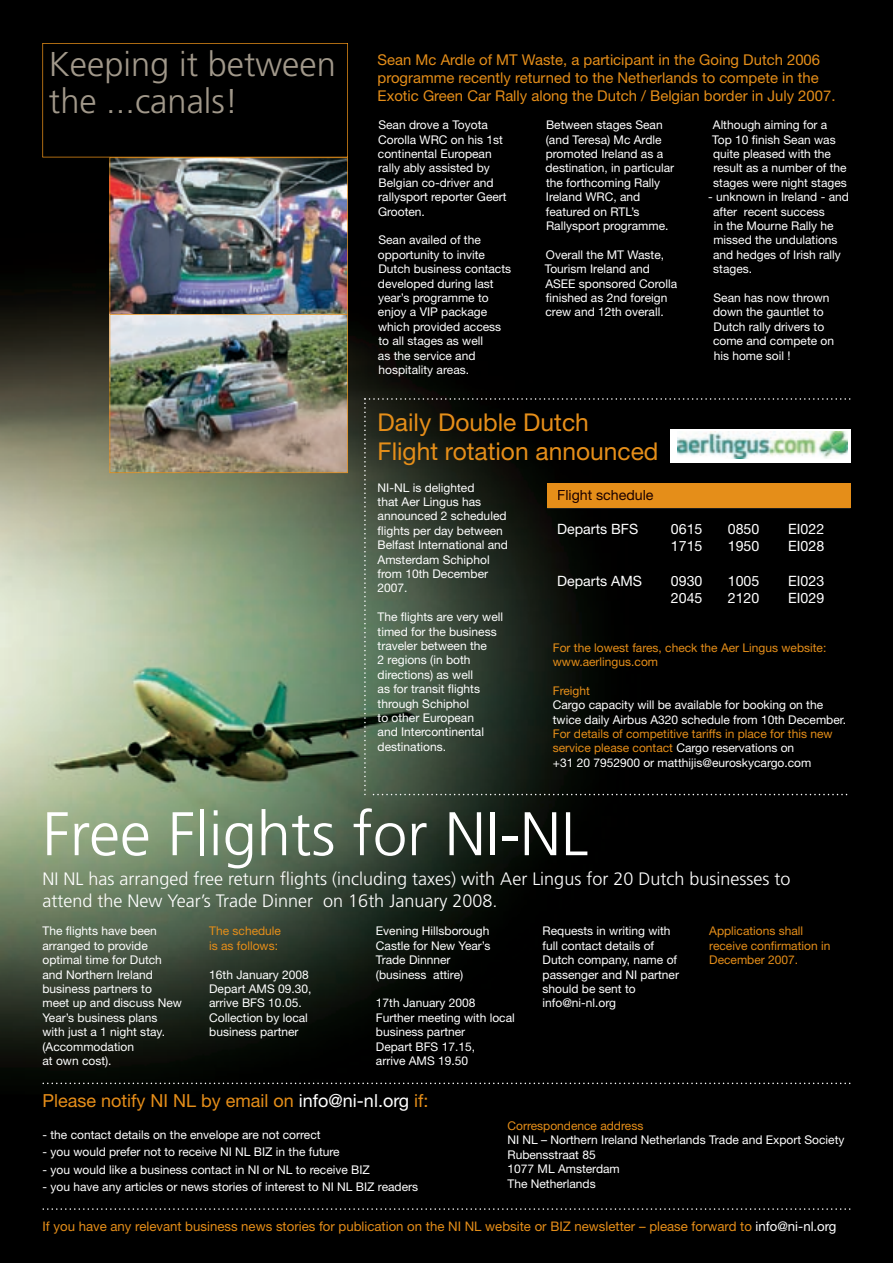
<style>
.page{position:relative;width:893px;height:1263px;background:#fff}
.page>*{position:absolute;margin:0;border:0;box-sizing:border-box;transform-origin:0 0}
.t1{font:300 61.5px "Frutiger";color:#fff}
.t2{font:300 34.5px/37.5px "Frutiger";color:#a1988a}
.t3{font:24.6px/29.5px "Helvetica Neue";color:#e58e19}
.t4{font:300 18px/21.6px "Frutiger";color:#fff}
.t5{font:18px "Helvetica Neue";color:#e58e19}
.t6{font:14.85px/17.9px "Helvetica Neue";color:#e58e19}
.t7{font:14.25px "Helvetica Neue";color:#fff}
.t8{font:14.25px "Helvetica Neue";color:#1b0000}
.t9{font:13.2px "Helvetica Neue";color:#e58e19}
.t10{font:12px/14.4px "Helvetica Neue";color:#fff}
.t11{font:12px/14.4px "Helvetica Neue";color:#e58e19}
.s1{color:#fff}
</style>
<div class="page">
<img style="left:0;top:0;width:893px;height:1263px">
<img style="left:42px;top:43px;width:306px;height:430px">
<svg style="left:364px;top:398px;width:486px;height:397px;background:#191e19"></svg>
<svg style="left:43px;top:1082px;width:807px;height:2px;background:#2f2f2f"></svg>
<svg style="left:43px;top:1208px;width:807px;height:2px;background:#303030"></svg>
<div style="left:547px;top:483px;width:303px;height:25px;background:#e58e19"></div>
<h2 class="t2" style="left:49px;top:46px;width:288px">Keeping it between the ...canals!</h2>
<p class="t6" style="left:378px;top:51px;width:459px">Sean Mc Ardle of MT Waste, a participant in the Going Dutch 2006 programme recently returned to the Netherlands to compete in the<br>Exotic Green Car Rally along the Dutch / Belgian border in July 2007.</p>
<p class="t10" style="left:378px;top:118px;width:130px">Sean drove a Toyota<br>Corolla WRC on his 1st continental European rally ably assisted by<br>Belgian co-driver and rallysport reporter Geert<br>Grooten.</p>
<p class="t10" style="left:378px;top:233px;width:135px">Sean availed of the opportunity to invite<br>Dutch business contacts developed during last year’s programme to enjoy a VIP package which provided access to all stages as well<br>as the service and hospitality areas.</p>
<p class="t10" style="left:545px;top:118px;width:130px">Between stages Sean (and Teresa) Mc Ardle promoted Ireland as a destination, in particular the forthcoming Rally<br>Ireland WRC, and featured on RTL’s<br>Rallysport programme.</p>
<p class="t10" style="left:545px;top:247px;width:134px">Overall the MT Waste,<br>Tourism Ireland and<br>ASEE sponsored Corolla finished as 2nd foreign crew and 12th overall.</p>
<h3 class="t3" style="left:378px;top:407px;width:282px">Daily Double Dutch<br>Flight rotation announced</h3>
<p class="t10" style="left:712px;top:118px;width:136px">Although aiming for a<br>Top 10 finish Sean was quite pleased with the result as a number of the stages were night stages</p>
<p class="t10" style="left:713px;top:190px;width:137px;text-indent:-5px">- unknown in Ireland - and after recent success<br>in the Mourne Rally he missed the undulations and hedges of Irish rally stages.</p>
<p class="t10" style="left:713px;top:290px;width:123px">Sean has now thrown down the gauntlet to<br>Dutch rally drivers to come and compete on his home soil !</p>
<p class="t10" style="left:378px;top:480px;width:132px">NI-NL is delighted<br>that Aer Lingus has announced 2 scheduled flights per day between<br>Belfast International and<br>Amsterdam Schiphol from 10th December<br>2007.</p>
<p class="t10" style="left:378px;top:609px;width:127px">The flights are very well timed for the business traveler between the<br>2 regions (in both directions) as well<br>as for transit flights through Schiphol<br>to other European<br>and Intercontinental destinations.</p>
<p class="t8" style="left:557px;top:487px;width:98px">Flight schedule</p>
<p class="t7" style="left:557px;top:521px;width:83px">Departs BFS</p>
<p class="t7" style="left:671px;top:521px;width:33px">0615</p>
<p class="t7" style="left:728px;top:521px;width:33px">0850</p>
<p class="t7" style="left:788px;top:521px;width:38px">EI022</p>
<p class="t7" style="left:671px;top:538px;width:33px">1715</p>
<p class="t7" style="left:728px;top:538px;width:33px">1950</p>
<p class="t7" style="left:788px;top:538px;width:38px">EI028</p>
<p class="t7" style="left:557px;top:572px;width:86px">Departs AMS</p>
<p class="t7" style="left:671px;top:572px;width:33px">0930</p>
<p class="t7" style="left:728px;top:572px;width:33px">1005</p>
<p class="t7" style="left:788px;top:572px;width:38px">EI023</p>
<p class="t7" style="left:671px;top:589px;width:33px">2045</p>
<p class="t7" style="left:728px;top:589px;width:33px">2120</p>
<p class="t7" style="left:788px;top:589px;width:38px">EI029</p>
<p class="t11" style="left:553px;top:640px;width:275px">For the lowest fares, check the Aer Lingus website: www.aerlingus.com</p>
<p class="t11" style="left:553px;top:683px;width:39px">Freight</p>
<p class="t10" style="left:553px;top:697px;width:295px">Cargo capacity will be available for booking on the twice daily Airbus A320 schedule from 10th December.</p>
<p class="t11" style="left:553px;top:726px;width:281px">For details of competitive tariffs in place for this new service please contact <span class="s1">Cargo reservations on<br>+31 20 7952900 or matthijis@euroskycargo.com</span></p>
<h1 class="t1" style="left:43px;top:799px;width:547px">Free Flights for NI-NL</h1>
<h3 class="t4" style="left:43px;top:868px;width:749px">NI NL has arranged free return flights (including taxes) with Aer Lingus for 20 Dutch businesses to attend the New Year’s Trade Dinner on 16th January 2008.</h3>
<p class="t10" style="left:43px;top:924px;width:141px">The flights have been arranged to provide optimal time for Dutch and Northern Ireland business partners to<br>meet up and discuss New<br>Year’s business plans with just a 1 night stay. (Accommodation<br>at own cost).</p>
<p class="t11" style="left:209px;top:924px;width:73px">The schedule is as follows:</p>
<p class="t10" style="left:376px;top:924px;width:116px">Evening Hillsborough<br>Castle for New Year’s<br>Trade Dinnner (business attire)</p>
<p class="t10" style="left:376px;top:996px;width:140px">17th January 2008<br>Further meeting with local business partner<br>Depart BFS 17.15,<br>arrive AMS 19.50</p>
<p class="t10" style="left:543px;top:924px;width:138px">Requests in writing with full contact details of<br>Dutch company, name of passenger and NI partner should be sent to info@ni-nl.org</p>
<p class="t11" style="left:709px;top:924px;width:123px">Applications shall receive confirmation in<br>December 2007.</p>
<p class="t10" style="left:209px;top:967px;width:104px">16th January 2008<br>Depart AMS 09.30, arrive BFS 10.05.<br>Collection by local business partner</p>
<h3 class="t5" style="left:43px;top:1090px;width:387px">Please notify NI NL by email on <span class="s1">info@ni-nl.org</span> if:</h3>
<p class="t10" style="left:43px;top:1127px;width:280px">- the contact details on the envelope are not correct</p>
<p class="t10" style="left:43px;top:1145px;width:299px">- you would prefer not to receive NI NL BIZ in the future</p>
<p class="t10" style="left:43px;top:1162px;width:329px">- you would like a business contact in NI or NL to receive BIZ</p>
<p class="t10" style="left:43px;top:1179px;width:377px">- you have any articles or news stories of interest to NI NL BIZ readers</p>
<p class="t11" style="left:507px;top:1118px;width:137px">Correspondence address</p>
<p class="t10" style="left:507px;top:1133px;width:338px">NI NL – Northern Ireland Netherlands Trade and Export Society<br>Rubensstraat 85<br>1077 ML Amsterdam<br>The Netherlands</p>
<p class="t9" style="left:43px;top:1218px;width:795px">If you have any relevant business news stories for publication on the NI NL website or BIZ newsletter – please forward to <span class="s1">info@ni-nl.org</span></p>
</div>
